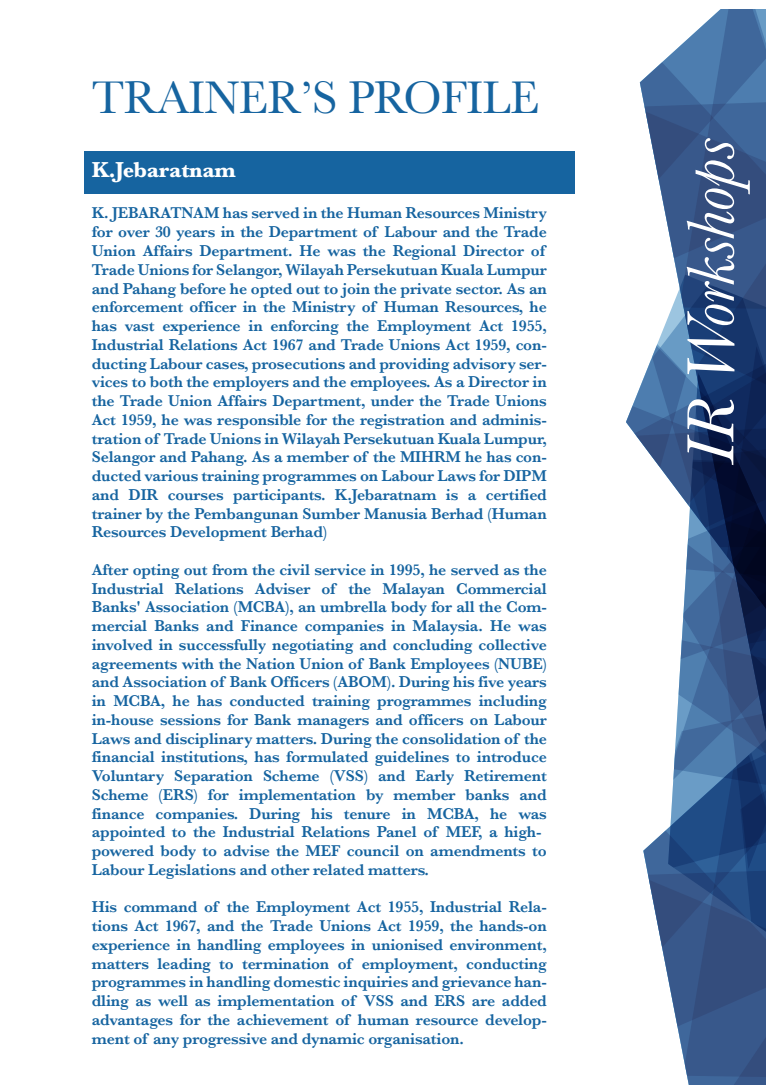
<style>
.page{position:relative;width:780px;height:1088px;background:#fff}
.page>*{position:absolute;margin:0;border:0;box-sizing:border-box;transform-origin:0 0}
.t1{font:italic 69.25px "Baskerville";letter-spacing:-.01em;color:#fff}
.t2{font:47.5px "Baskerville";letter-spacing:-.01em;color:#1664a0}
.t3{font:700 22.5px "Baskerville";letter-spacing:-.01em;color:#fff}
.t4{font:600 16.25px/18.8px "Baskerville";letter-spacing:-.01em;color:#1664a0}
</style>
<div class="page">
<div style="left:84px;top:151px;width:490px;height:42px;background:#1664a0"></div>
<svg style="left:682px;top:9px;width:83px;height:54px;background:#6287b3"></svg>
<svg style="left:682px;top:63px;width:83px;height:135px;background:#3c6092"></svg>
<svg style="left:682px;top:198px;width:83px;height:77px;background:#365385"></svg>
<svg style="left:639px;top:44px;width:43px;height:231px"></svg>
<svg style="left:626px;top:275px;width:139px;height:810px"></svg>
<svg style="left:626px;top:489px;width:139px;height:311px"></svg>
<h2 class="t2" style="left:92px;top:68px;width:449px">TRAINER’S PROFILE</h2>
<h3 class="t3" style="left:92px;top:154px;width:145px">K.Jebaratnam</h3>
<p class="t4" style="left:92px;top:204px;width:456px">K. JEBARATNAM has served in the Human Resources Ministry for over 30 years in the Department of Labour and the Trade Union Affairs Department. He was the Regional Director of Trade Unions for Selangor, Wilayah Persekutuan Kuala Lumpur and Pahang before he opted out to join the private sector. As an enforcement officer in the Ministry of Human Resources, he has vast experience in enforcing the Employment Act 1955, Industrial Relations Act 1967 and Trade Unions Act 1959, con&shy;ducting Labour cases, prosecutions and providing advisory ser&shy;vices to both the employers and the employees. As a Director in the Trade Union Affairs Department, under the Trade Unions Act 1959, he was responsible for the registration and adminis&shy;tration of Trade Unions in Wilayah Persekutuan Kuala Lumpur, Selangor and Pahang. As a member of the MIHRM he has con&shy;ducted various training programmes on Labour Laws for DIPM and DIR courses participants. K.Jebaratnam is a certified trainer by the Pembangunan Sumber Manusia Berhad (Human Resources Development Berhad)</p>
<p class="t4" style="left:92px;top:560px;width:456px">After opting out from the civil service in 1995, he served as the Industrial Relations Adviser of the Malayan Commercial Banks' Association (MCBA), an umbrella body for all the Com&shy;mercial Banks and Finance companies in Malaysia. He was involved in successfully negotiating and concluding collective agreements with the Nation Union of Bank Employees (NUBE) and Association of Bank Officers (ABOM). During his five years in MCBA, he has conducted training programmes including in-house sessions for Bank managers and officers on Labour Laws and disciplinary matters. During the consolidation of the financial institutions, has formulated guidelines to introduce Voluntary Separation Scheme (VSS) and Early Retirement Scheme (ERS) for implementation by member banks and finance companies. During his tenure in MCBA, he was appointed to the Industrial Relations Panel of MEF, a high&shy;powered body to advise the MEF council on amendments to Labour Legislations and other related matters.</p>
<p class="t4" style="left:92px;top:897px;width:456px;text-align:justify">His command of the Employment Act 1955, Industrial Rela&shy;tions Act 1967, and the Trade Unions Act 1959, the hands-on experience in handling employees in unionised environment, matters leading to termination of employment, conducting programmes in handling domestic inquiries and grievance han&shy;dling as well as implementation of VSS and ERS are added advantages for the achievement of human resource develop&shy;ment of any progressive and dynamic organisation.</p>
<h1 class="t1" style="left:664px;top:464px;width:327px;rotate:-90deg">IR Workshops</h1>
</div>
